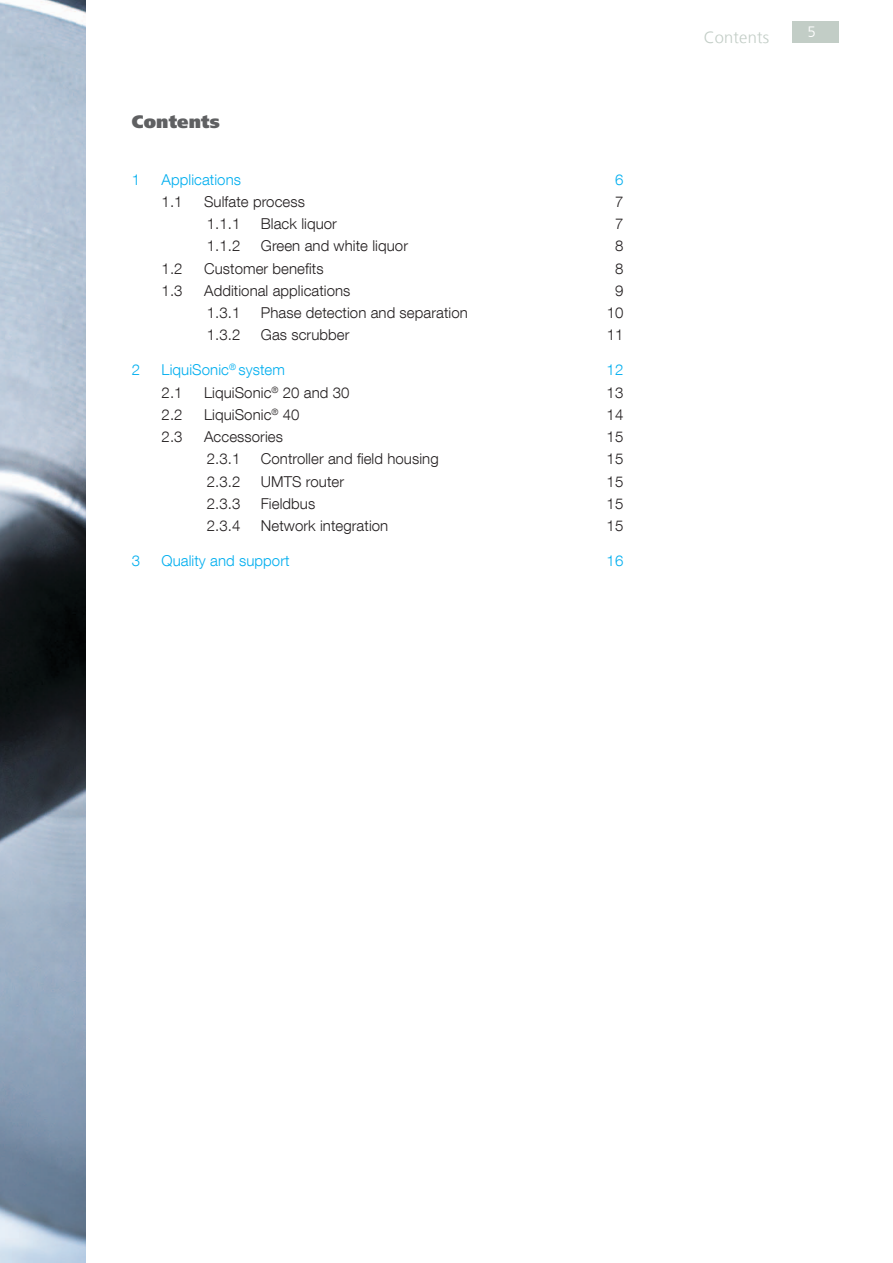
<style>
.page{position:relative;width:893px;height:1263px;background:#fff}
.page>*{position:absolute;margin:0;border:0;box-sizing:border-box;transform-origin:0 0}
.t1{font:900 18px "Frutiger LT Com";letter-spacing:.01em;color:#5f6062}
.t2{font:300 16.5px "Frutiger LT Com";letter-spacing:.01em;color:#c2cdc6}
.t3{font:300 15px "Helvetica Neue LT Com";letter-spacing:.005em;color:#231f20}
.t4{font:300 15px "Helvetica Neue LT Com";letter-spacing:.005em;color:#00aeef}
.t5{font:300 15px "Frutiger LT Com";color:#fff}
</style>
<div class="page">
<div style="left:792px;top:21px;width:47px;height:22px;background:#c2cdc6"></div>
<img style="left:0;top:0;width:85px;height:1263px">
<p class="t1" style="left:132px;top:111px;width:89px">Contents</p>
<p class="t4" style="left:132px;top:170px;width:10px">1</p>
<p class="t4" style="left:162px;top:170px;width:81px">Applications</p>
<p class="t4" style="left:615px;top:170px;width:10px">6</p>
<p class="t3" style="left:162px;top:192px;width:23px">1.1</p>
<p class="t3" style="left:204px;top:192px;width:102px">Sulfate process</p>
<p class="t3" style="left:615px;top:192px;width:10px">7</p>
<p class="t3" style="left:207px;top:215px;width:35px">1.1.1</p>
<p class="t3" style="left:261px;top:215px;width:78px">Black liquor</p>
<p class="t3" style="left:615px;top:215px;width:10px">7</p>
<p class="t3" style="left:207px;top:237px;width:35px">1.1.2</p>
<p class="t3" style="left:261px;top:237px;width:149px">Green and white liquor</p>
<p class="t3" style="left:615px;top:237px;width:10px">8</p>
<p class="t3" style="left:162px;top:259px;width:22px">1.2</p>
<p class="t3" style="left:204px;top:259px;width:121px">Customer benefits</p>
<p class="t3" style="left:615px;top:259px;width:10px">8</p>
<p class="t3" style="left:162px;top:281px;width:22px">1.3</p>
<p class="t3" style="left:204px;top:281px;width:148px">Additional applications</p>
<p class="t3" style="left:615px;top:281px;width:10px">9</p>
<p class="t3" style="left:207px;top:304px;width:35px">1.3.1</p>
<p class="t3" style="left:261px;top:304px;width:208px">Phase detection and separation</p>
<p class="t3" style="left:607px;top:304px;width:18px">10</p>
<p class="t3" style="left:207px;top:326px;width:35px">1.3.2</p>
<p class="t3" style="left:261px;top:326px;width:90px">Gas scrubber</p>
<p class="t3" style="left:607px;top:326px;width:18px">11</p>
<p class="t4" style="left:132px;top:361px;width:10px">2</p>
<p class="t4" style="left:162px;top:361px;width:125px">LiquiSonic<sup>®</sup> system</p>
<p class="t4" style="left:607px;top:361px;width:18px">12</p>
<p class="t3" style="left:162px;top:383px;width:22px">2.1</p>
<p class="t3" style="left:204px;top:383px;width:147px">LiquiSonic<sup>®</sup> 20 and 30</p>
<p class="t3" style="left:607px;top:383px;width:18px">13</p>
<p class="t3" style="left:162px;top:405px;width:23px">2.2</p>
<p class="t3" style="left:204px;top:405px;width:97px">LiquiSonic<sup>®</sup> 40</p>
<p class="t3" style="left:607px;top:405px;width:18px">14</p>
<p class="t3" style="left:162px;top:428px;width:23px">2.3</p>
<p class="t3" style="left:204px;top:428px;width:80px">Accessories</p>
<p class="t3" style="left:607px;top:428px;width:18px">15</p>
<p class="t3" style="left:207px;top:450px;width:35px">2.3.1</p>
<p class="t3" style="left:261px;top:450px;width:179px">Controller and field housing</p>
<p class="t3" style="left:607px;top:450px;width:18px">15</p>
<p class="t3" style="left:207px;top:472px;width:35px">2.3.2</p>
<p class="t3" style="left:261px;top:472px;width:85px">UMTS router</p>
<p class="t3" style="left:607px;top:472px;width:18px">15</p>
<p class="t3" style="left:207px;top:494px;width:35px">2.3.3</p>
<p class="t3" style="left:261px;top:494px;width:56px">Fieldbus</p>
<p class="t3" style="left:607px;top:494px;width:18px">15</p>
<p class="t3" style="left:207px;top:517px;width:35px">2.3.4</p>
<p class="t3" style="left:261px;top:517px;width:129px">Network integration</p>
<p class="t3" style="left:607px;top:517px;width:18px">15</p>
<p class="t4" style="left:132px;top:552px;width:10px">3</p>
<p class="t4" style="left:162px;top:552px;width:130px">Quality and support</p>
<p class="t4" style="left:607px;top:552px;width:18px">16</p>
<p class="t2" style="left:704px;top:27px;width:63px">Contents</p>
<p class="t5" style="left:808px;top:23px;width:10px">5</p>
</div>
